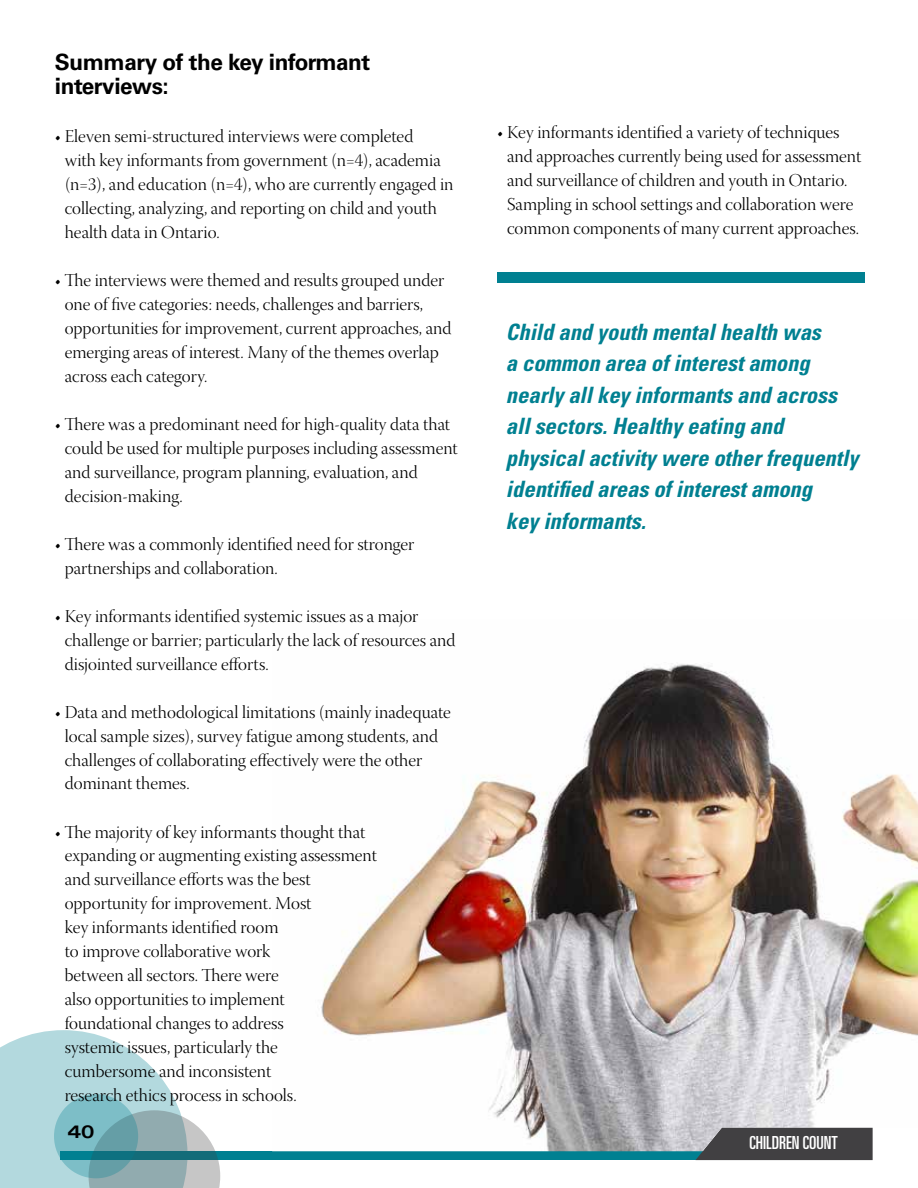
<style>
.page{position:relative;width:918px;height:1188px;background:#fff}
.page>*{position:absolute;margin:0;border:0;box-sizing:border-box;transform-origin:0 0}
.t1{font:italic 700 condensed 22.5px/31.5px "Univers LT Std";color:#008091}
.t2{font:700 22.5px/24px "Univers LT Std";letter-spacing:-.02em;color:#000}
.t3{font:18px/24px "Warnock Pro Light Disp";color:#000}
.t4{font:ultra-condensed 18px "Univers LT Std";color:#fff}
.t5{font:700 expanded 18px "Univers LT Std";color:#000}
</style>
<div class="page">
<div style="left:60px;top:1151px;width:656px;height:9px;background:#008091"></div>
<div style="left:696px;top:1151px;width:177px;height:9px;background:#414042"></div>
<svg style="left:0;top:1030px;width:220px;height:158px"></svg>
<svg style="left:54px;top:1094px;width:84px;height:84px;background:#68acb5"></svg>
<img style="left:321px;top:663px;width:597px;height:488px">
<div style="left:497px;top:272px;width:367px;height:11px;background:#008091"></div>
<p class="t2" style="left:55px;top:50px;width:317px">Summary of the key informant interviews:</p>
<p class="t3" style="left:65px;top:125px;width:390px;text-indent:-10px">• Eleven semi-structured interviews were completed<br>with key informants from government (n=4), academia (n=3), and education (n=4), who are currently engaged in collecting, analyzing, and reporting on child and youth health data in Ontario.</p>
<p class="t3" style="left:65px;top:269px;width:388px;text-indent:-10px">• The interviews were themed and results grouped under one of five categories: needs, challenges and barriers, opportunities for improvement, current approaches, and emerging areas of interest. Many of the themes overlap across each category.</p>
<p class="t3" style="left:65px;top:413px;width:395px;text-indent:-10px">• There was a predominant need for high-quality data that could be used for multiple purposes including assessment and surveillance, program planning, evaluation, and decision-making.</p>
<p class="t3" style="left:65px;top:533px;width:351px;text-indent:-10px">• There was a commonly identified need for stronger partnerships and collaboration.</p>
<p class="t3" style="left:65px;top:605px;width:392px;text-indent:-10px">• Key informants identified systemic issues as a major challenge or barrier; particularly the lack of resources and disjointed surveillance efforts.</p>
<p class="t3" style="left:65px;top:701px;width:388px;text-indent:-10px">• Data and methodological limitations (mainly inadequate local sample sizes), survey fatigue among students, and challenges of collaborating effectively were the other dominant themes.</p>
<p class="t3" style="left:65px;top:821px;width:314px;text-indent:-10px">• The majority of key informants thought that expanding or augmenting existing assessment and surveillance efforts was the best opportunity for improvement. Most<br>key informants identified room<br>to improve collaborative work<br>between all sectors. There were<br>also opportunities to implement<br>foundational changes to address<br>systemic issues, particularly the<br>cumbersome and inconsistent<br>research ethics process in schools.</p>
<p class="t5" style="left:68px;top:1121px;width:28px">40</p>
<p class="t3" style="left:507px;top:122px;width:356px;text-indent:-10px">• Key informants identified a variety of techniques and approaches currently being used for assessment and surveillance of children and youth in Ontario.<br>Sampling in school settings and collaboration were common components of many current approaches.</p>
<p class="t1" style="left:506px;top:316px;width:354px">Child and youth mental health was<br>a common area of interest among nearly all key informants and across all sectors. Healthy eating and physical activity were other frequently identified areas of interest among<br>key informants.</p>
<p class="t4" style="left:750px;top:1133px;width:90px">CHILDREN COUNT</p>
</div>
